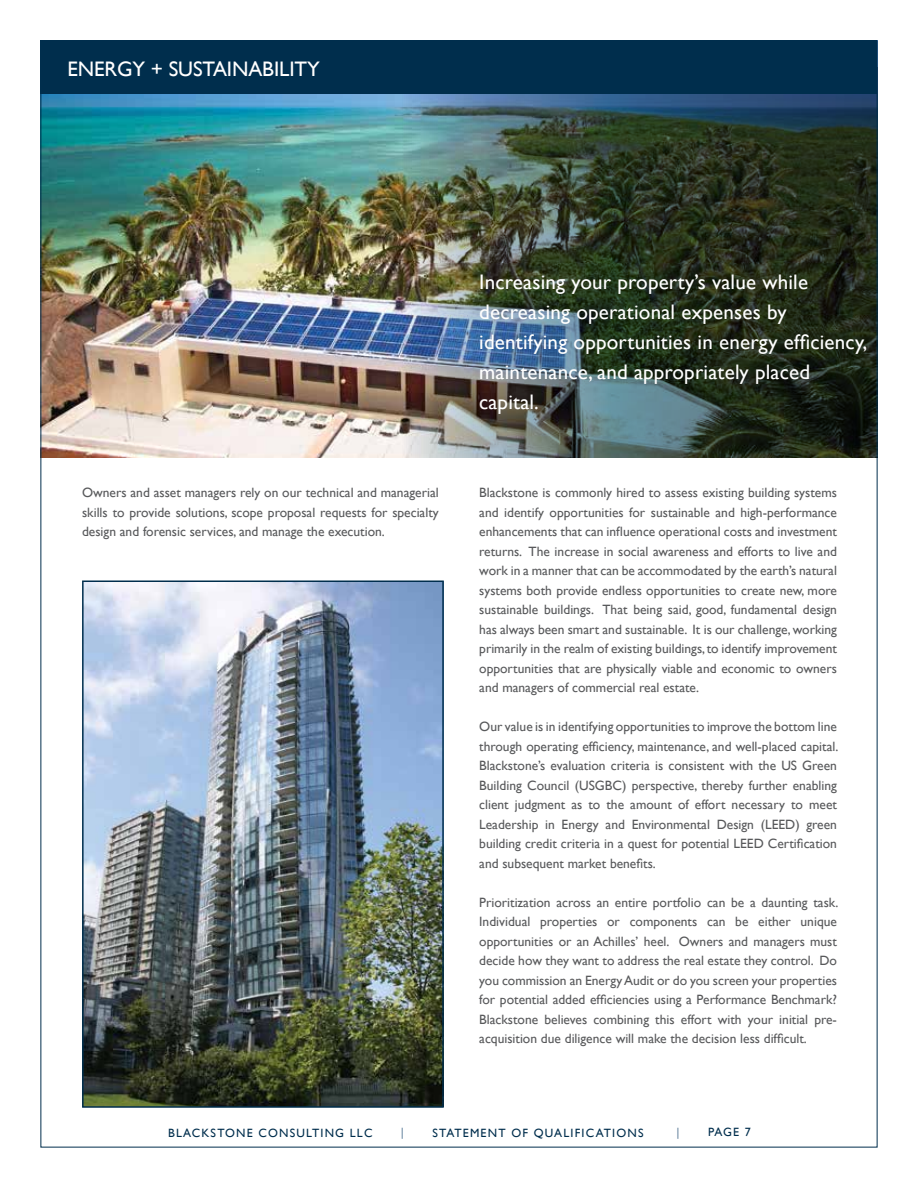
<style>
.page{position:relative;width:918px;height:1188px;background:#fff}
.page>*{position:absolute;margin:0;border:0;box-sizing:border-box;transform-origin:0 0}
.t1{font:21px/30px "Gill Sans";letter-spacing:.01em;color:#fff}
.t2{font:13.5px/19.5px "Gill Sans";color:#58595b;text-align:justify}
.t3{font:12px "Gill Sans";letter-spacing:.1em;color:#002e4d}
.t4{font:12px "Gill Sans";color:#5e7e9a}
</style>
<div class="page">
<img style="left:42px;top:94px;width:358px;height:364px">
<img style="left:400px;top:94px;width:476px;height:364px">
<div style="left:40px;top:40px;width:838px;height:54px;background:#002e4d"></div>
<img style="left:85px;top:583px;width:356px;height:522px">
<div style="left:82px;top:580px;width:362px;height:528px;border:2px solid #002e4d"></div>
<h1 class="t1" style="left:68px;top:54px;width:254px">ENERGY + SUSTAINABILITY</h1>
<h1 class="t1" style="left:479px;top:267px;width:390px">Increasing your property’s value while decreasing operational expenses by identifying opportunities in energy efficiency, maintenance, and appropriately placed capital.</h1>
<p class="t2" style="left:82px;top:483px;width:358px">Owners and asset managers rely on our technical and managerial skills to provide solutions, scope proposal requests for specialty design and forensic services, and manage the execution.</p>
<p class="t2" style="left:479px;top:483px;width:359px">Blackstone is commonly hired to assess existing building systems and identify opportunities for sustainable and high-performance enhancements that can influence operational costs and investment returns. The increase in social awareness and efforts to live and work in a manner that can be accommodated by the earth’s natural systems both provide endless opportunities to create new, more sustainable buildings. That being said, good, fundamental design has always been smart and sustainable. It is our challenge, working primarily in the realm of existing buildings, to identify improvement opportunities that are physically viable and economic to owners and managers of commercial real estate.</p>
<p class="t2" style="left:479px;top:717px;width:361px">Our value is in identifying opportunities to improve the bottom line through operating efficiency, maintenance, and well-placed capital.<br>Blackstone’s evaluation criteria is consistent with the US Green Building Council (USGBC) perspective, thereby further enabling client judgment as to the amount of effort necessary to meet Leadership in Energy and Environmental Design (LEED) green building credit criteria in a quest for potential LEED Certification and subsequent market benefits.</p>
<p class="t2" style="left:479px;top:892px;width:361px">Prioritization across an entire portfolio can be a daunting task.<br>Individual properties or components can be either unique opportunities or an Achilles’ heel. Owners and managers must decide how they want to address the real estate they control. Do you commission an Energy Audit or do you screen your properties for potential added efficiencies using a Performance Benchmark?<br>Blackstone believes combining this effort with your initial pre&shy;acquisition due diligence will make the decision less difficult.</p>
<p class="t3" style="left:168px;top:1126px;width:206px">BLACKSTONE CONSULTING LLC</p>
<p class="t4" style="left:401px;top:1125px;width:5px">|</p>
<p class="t3" style="left:432px;top:1126px;width:213px">STATEMENT OF QUALIFICATIONS</p>
<p class="t4" style="left:677px;top:1125px;width:5px">|</p>
<p class="t3" style="left:708px;top:1125px;width:44px">PAGE 7</p>
</div>
